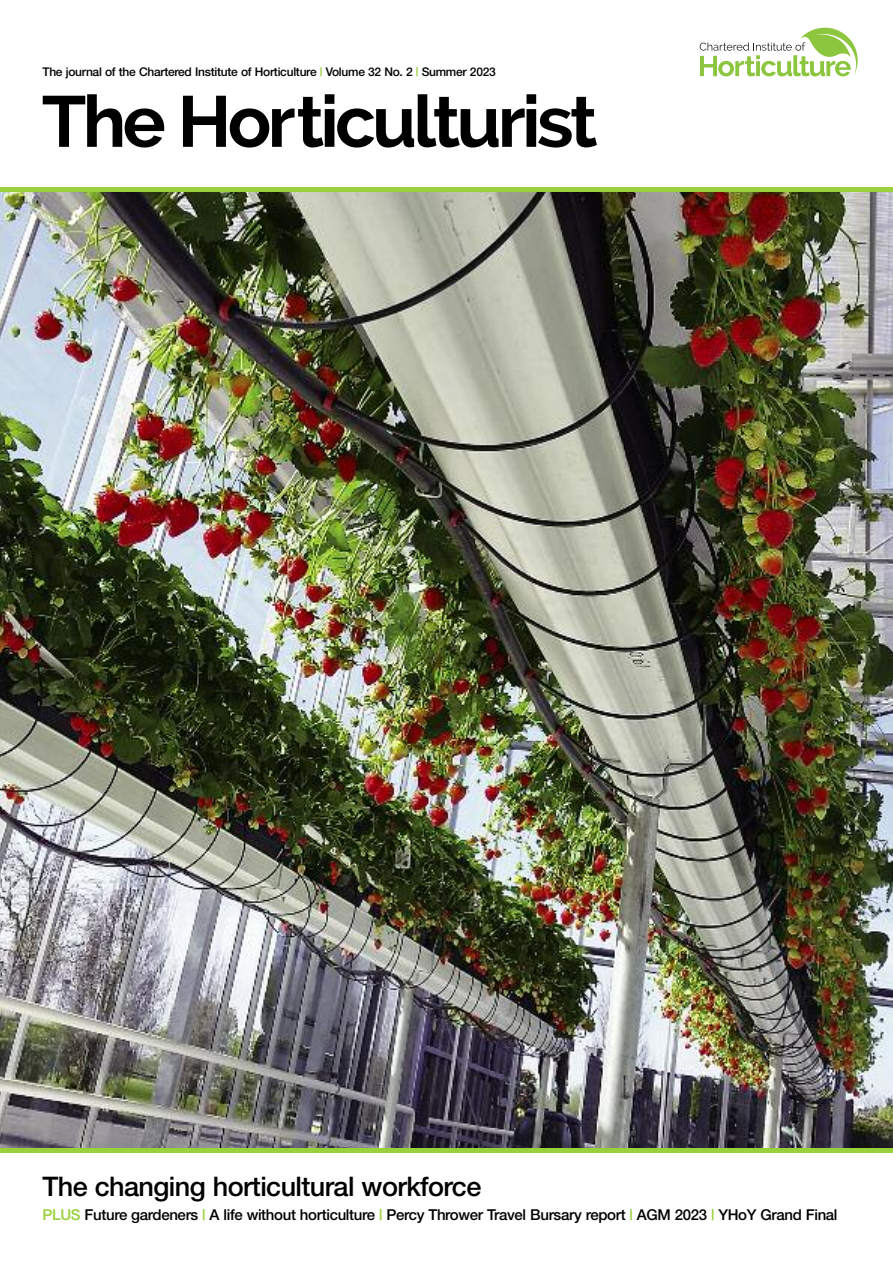
<style>
.page{position:relative;width:893px;height:1263px;background:#fff}
.page>*{position:absolute;margin:0;border:0;box-sizing:border-box;transform-origin:0 0}
.t1{font:700 72px "Raleway";letter-spacing:-.05em;color:#000}
.t2{font:500 27px "Helvetica Neue";letter-spacing:-.02em;color:#000}
.t3{font:500 15px "Helvetica Neue";letter-spacing:-.02em;color:#000}
.t4{font:500 12px "Helvetica Neue";letter-spacing:-.02em;color:#000}
.s1{color:#99d03b}
</style>
<div class="page">
<img style="left:0;top:191px;width:893px;height:957px">
<svg style="left:700px;top:28px;width:158px;height:48px"></svg>
<hr style="left:0;top:1148px;width:893px;height:4px;background:#99d03b">
<hr style="left:0;top:187px;width:893px;height:4px;background:#99d03b">
<p class="t4" style="left:42px;top:67px;width:455px">The journal of the Chartered Institute of Horticulture <span class="s1">|</span> Volume 32 No. 2 <span class="s1">|</span> Summer 2023</p>
<h1 class="t1" style="left:42px;top:80px;width:557px">The Horticulturist</h1>
<h2 class="t2" style="left:43px;top:1177px;width:440px">The changing horticultural workforce</h2>
<p class="t3" style="left:43px;top:1209px;width:796px"><span class="s1">PLUS</span> Future gardeners <span class="s1">|</span> A life without horticulture <span class="s1">|</span> Percy Thrower Travel Bursary report <span class="s1">|</span> AGM 2023 <span class="s1">|</span> YHoY Grand Final</p>
</div>
